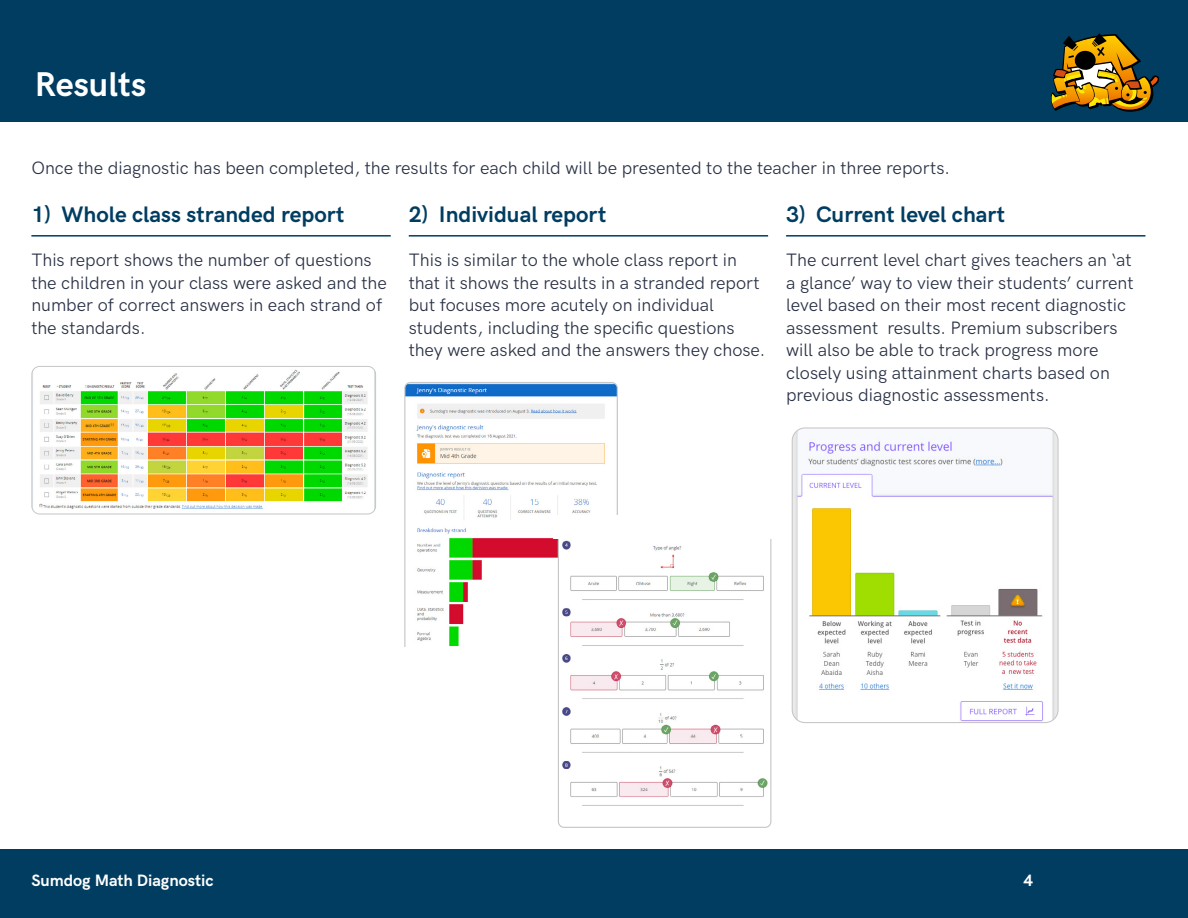
<style>
.page{position:relative;width:1188px;height:918px;background:#fff}
.page>*{position:absolute;margin:0;border:0;box-sizing:border-box;transform-origin:0 0}
.t1{font:700 34.5px "HK Grotesk";color:#fff}
.t2{font:700 22.5px "HK Grotesk";color:#003d61}
.t3{font:18px/22.5px "HK Grotesk";color:#283044}
.t4{font:700 16.5px "HK Grotesk";color:#fff}
</style>
<div class="page">
<div style="left:0;top:0;width:1188px;height:122px;background:#003d61"></div>
<svg style="left:1051px;top:33px;width:108px;height:79px"></svg>
<hr style="left:31px;top:235px;width:360px;height:2px;background:#003d61">
<hr style="left:409px;top:235px;width:359px;height:2px;background:#003d61">
<hr style="left:786px;top:235px;width:359px;height:2px;background:#003d61">
<img style="left:33px;top:368px;width:343px;height:146px">
<div style="left:31px;top:366px;width:345px;height:148px;border:1px solid #c6c6c6;border-radius:8px"></div>
<img style="left:406px;top:384px;width:210px;height:262px">
<img style="left:792px;top:429px;width:265px;height:294px">
<div style="left:792px;top:427px;width:267px;height:296px;border:1px solid #c6c6c6;border-radius:13px"></div>
<img style="left:560px;top:539px;width:208px;height:267px">
<div style="left:558px;top:529px;width:213px;height:299px;border:1px solid #c6c6c6;border-radius:6px"></div>
<div style="left:553px;top:515px;width:230px;height:24px;background:#fff"></div>
<div style="left:0;top:850px;width:1188px;height:68px;background:#003d61"></div>
<h1 class="t1" style="left:35px;top:58px;width:113px">Results</h1>
<p class="t3" style="left:31px;top:155px;width:920px">Once the diagnostic has been completed, the results for each child will be presented to the teacher in three reports.</p>
<p class="t2" style="left:31px;top:198px;width:315px">1) Whole class stranded report</p>
<p class="t3" style="left:31px;top:247px;width:357px">This report shows the number of questions the children in your class were asked and the number of correct answers in each strand of the standards.</p>
<p class="t2" style="left:409px;top:198px;width:199px">2) Individual report</p>
<p class="t3" style="left:409px;top:247px;width:358px">This is similar to the whole class report in that it shows the results in a stranded report but focuses more acutely on individual students, including the specific questions they were asked and the answers they chose.</p>
<p class="t2" style="left:786px;top:198px;width:221px">3) Current level chart</p>
<p class="t3" style="left:786px;top:247px;width:349px">The current level chart gives teachers an ‘at a glance’ way to view their students’ current level based on their most recent diagnostic assessment results. Premium subscribers will also be able to track progress more closely using attainment charts based on previous diagnostic assessments.</p>
<p class="t4" style="left:31px;top:868px;width:184px">Sumdog Math Diagnostic</p>
<p class="t4" style="left:1024px;top:868px;width:11px">4</p>
</div>
